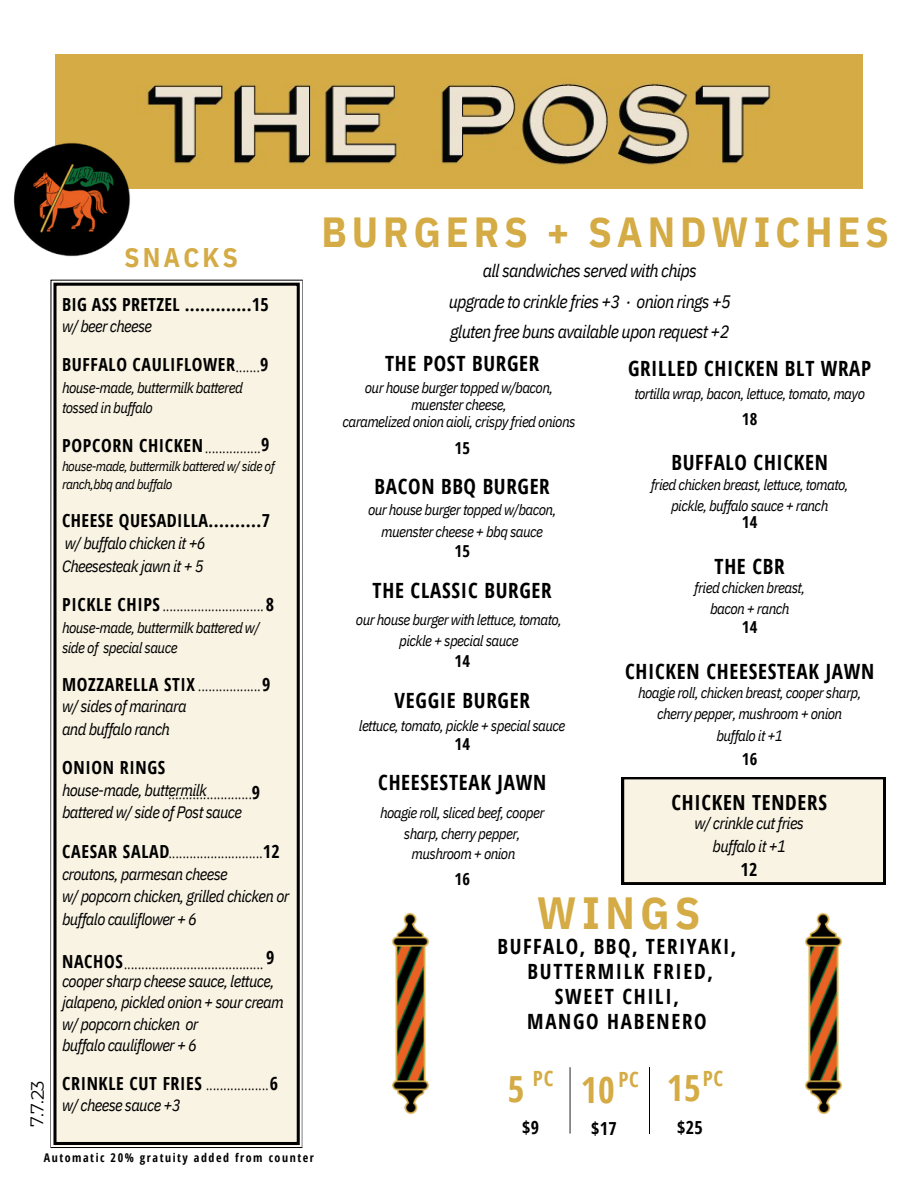
<style>
.page{position:relative;width:918px;height:1188px;background:#fff}
.page>*{position:absolute;margin:0;border:0;box-sizing:border-box;transform-origin:0 0}
.t1{font:700 45px "IBM Plex Sans Cond";letter-spacing:.125em;color:#d4ab44}
.t2{font:700 42px "IBM Plex Sans Cond";letter-spacing:.12em;color:#d4ab44}
.t3{font:700 36px "Open Sans Condensed";color:#d4ab44}
.t4{font:700 27px "IBM Plex Sans Cond";letter-spacing:.12em;color:#d4ab44}
.t5{font:700 21px "Open Sans Condensed";letter-spacing:.035em;color:#000}
.t6{font:700 21px/24.8px "Open Sans Condensed";letter-spacing:.08em;color:#000;text-align:center}
.t7{font:700 21px "Open Sans Condensed";color:#d4ab44}
.t8{font:700 20.85px "Open Sans Condensed";letter-spacing:.035em;color:#000}
.t9{font:300 18px "Open Sans Condensed";color:#000}
.t10{font:700 18px "Open Sans Condensed";letter-spacing:.025em;color:#000}
.t11{font:italic 18px/30.3px "IBM Plex Sans Cond";letter-spacing:-.04em;color:#000;text-align:center}
.t12{font:18px "Montserrat";color:#000}
.t13{font:italic 16.5px/22.5px "IBM Plex Sans Cond";letter-spacing:-.04em;color:#000}
.t14{font:700 16.5px "Open Sans Condensed";letter-spacing:.02em;color:#000}
.t15{font:italic 15px/21.3px "IBM Plex Sans Cond";letter-spacing:-.04em;color:#000;text-align:center}
.t16{font:italic 13.5px/18px "IBM Plex Sans Cond";letter-spacing:-.04em;color:#000}
.t17{font:700 12px "Open Sans Condensed";letter-spacing:.13em;color:#000}
.s1{font-weight:300}
.s2{font-weight:700}
</style>
<div class="page">
<img style="left:55px;top:54px;width:808px;height:135px">
<svg style="left:50px;top:280px;width:253px;height:868px"></svg>
<div style="left:53px;top:283px;width:247px;height:862px;background:#f9f3e3"></div>
<img style="left:13px;top:142px;width:118px;height:115px">
<img style="left:392px;top:912px;width:37px;height:203px">
<img style="left:805px;top:912px;width:37px;height:203px">
<hr style="left:570px;top:1067px;width:1px;height:67px;background:#000">
<hr style="left:649px;top:1067px;width:1px;height:67px;background:#000">
<div style="left:622px;top:777px;width:263px;height:107px;background:#f9f3e3"></div>
<p class="t4" style="left:125px;top:239px;width:115px">SNACKS</p>
<p class="t10" style="left:62px;top:291px;width:208px">BIG ASS PRETZEL .............15</p>
<h4 class="t13" style="left:62px;top:315px;width:92px">w/ beer cheese</h4>
<h6 class="t10" style="left:62px;top:352px;width:208px">BUFFALO CAULIFLOWER<span class="s1">.......</span>9</h6>
<h6 class="t15" style="left:62px;top:377px;width:182px;line-height:20.2px;text-align:left">house-made, buttermilk battered tossed in buffalo</h6>
<h4 class="t9" style="left:62px;top:433px;width:200px"><span class="s2">POPCORN CHICKEN</span>................</h4>
<p class="t10" style="left:261px;top:431px;width:10px">9</p>
<p class="t16" style="left:62px;top:457px;width:214px">house-made, buttermilk battered w/ side of ranch,bbq and buffalo</p>
<p class="t10" style="left:62px;top:508px;width:210px">CHEESE QUESADILLA..........7</p>
<p class="t13" style="left:62px;top:532px;width:145px">w/ buffalo chicken it +6<br>Cheesesteak jawn it + 5</p>
<h4 class="t9" style="left:62px;top:592px;width:213px"><span class="s2">PICKLE CHIPS</span> .............................<span class="s2">8</span></h4>
<p class="t15" style="left:62px;top:617px;width:199px;line-height:20.2px;text-align:left">house-made, buttermilk battered w/ side of special sauce</p>
<h5 class="t9" style="left:62px;top:672px;width:210px"><span class="s2">MOZZARELLA STIX</span> ..................<span class="s2">9</span></h5>
<h5 class="t13" style="left:62px;top:695px;width:126px">w/ sides of marinara and buffalo ranch</h5>
<h3 class="t10" style="left:62px;top:755px;width:104px">ONION RINGS</h3>
<h5 class="t13" style="left:62px;top:778px;width:182px">house-made, buttermilk battered w/ side of Post sauce</h5>
<p class="t9" style="left:168px;top:779px;width:94px">........................<span class="s2">9</span></p>
<h3 class="t9" style="left:62px;top:839px;width:219px"><span class="s2">CAESAR SALAD</span>...........................<span class="s2">12</span></h3>
<p class="t13" style="left:62px;top:862px;width:229px">croutons, parmesan cheese<br>w/ popcorn chicken, grilled chicken or buffalo cauliflower + 6</p>
<p class="t12" style="left:26px;top:1127px;width:48px;rotate:-89deg">7.7.23</p>
<h3 class="t10" style="left:266px;top:945px;width:10px">9</h3>
<p class="t9" style="left:62px;top:949px;width:203px"><span class="s2">NACHOS</span>........................................</p>
<p class="t13" style="left:62px;top:970px;width:223px;line-height:21.3px">cooper sharp cheese sauce, lettuce, jalapeno, pickled onion + sour cream w/ popcorn chicken or<br>buffalo cauliflower + 6</p>
<h4 class="t9" style="left:62px;top:1071px;width:218px"><span class="s2">CRINKLE CUT FRIES</span> ..................<span class="s2">6</span></h4>
<p class="t13" style="left:62px;top:1094px;width:120px">w/ cheese sauce +3</p>
<p class="t17" style="left:44px;top:1149px;width:272px">Automatic 20% gratuity added from counter</p>
<p class="t2" style="left:321px;top:204px;width:569px">BURGERS + SANDWICHES</p>
<p class="t11" style="left:449px;top:255px;width:284px">all sandwiches served with chips<br>upgrade to crinkle fries +3 · onion rings +5 gluten free buns available upon request +2</p>
<p class="t5" style="left:385px;top:348px;width:156px">THE POST BURGER</p>
<p class="t15" style="left:365px;top:379px;width:190px;line-height:16.8px">our house burger topped w/bacon, muenster cheese,</p>
<h4 class="t15" style="left:342px;top:411px;width:235px">caramelized onion aioli, crispy fried onions</h4>
<p class="t14" style="left:454px;top:436px;width:17px">15</p>
<p class="t5" style="left:375px;top:472px;width:177px">BACON BBQ BURGER</p>
<p class="t15" style="left:368px;top:499px;width:190px">our house burger topped w/bacon, muenster cheese + bbq sauce</p>
<h3 class="t14" style="left:454px;top:540px;width:17px">15</h3>
<h3 class="t5" style="left:373px;top:576px;width:181px">THE CLASSIC BURGER</h3>
<p class="t15" style="left:356px;top:608px;width:207px">our house burger with lettuce, tomato,</p>
<p class="t15" style="left:399px;top:630px;width:121px">pickle + special sauce</p>
<h4 class="t14" style="left:454px;top:650px;width:17px">14</h4>
<h3 class="t5" style="left:395px;top:686px;width:137px">VEGGIE BURGER</h3>
<p class="t15" style="left:359px;top:715px;width:208px">lettuce, tomato, pickle + special sauce</p>
<p class="t14" style="left:454px;top:732px;width:17px">14</p>
<h6 class="t5" style="left:378px;top:768px;width:169px">CHEESESTEAK JAWN</h6>
<p class="t15" style="left:380px;top:803px;width:166px;line-height:20.2px">hoagie roll, sliced beef, cooper sharp, cherry pepper,</p>
<p class="t15" style="left:412px;top:843px;width:105px">mushroom + onion</p>
<h3 class="t14" style="left:454px;top:867px;width:17px">16</h3>
<h3 class="t5" style="left:628px;top:354px;width:245px">GRILLED CHICKEN BLT WRAP</h3>
<p class="t15" style="left:634px;top:383px;width:232px">tortilla wrap, bacon, lettuce, tomato, mayo</p>
<p class="t14" style="left:742px;top:407px;width:17px">18</p>
<h3 class="t5" style="left:671px;top:448px;width:158px">BUFFALO CHICKEN</h3>
<h3 class="t15" style="left:651px;top:473px;width:199px">fried chicken breast, lettuce, tomato, pickle, buffalo sauce + ranch</h3>
<h6 class="t14" style="left:742px;top:510px;width:17px">14</h6>
<p class="t5" style="left:715px;top:551px;width:72px">THE CBR</p>
<p class="t15" style="left:694px;top:577px;width:112px">fried chicken breast, bacon + ranch</p>
<p class="t14" style="left:742px;top:616px;width:17px">14</p>
<h3 class="t5" style="left:625px;top:656px;width:251px">CHICKEN CHEESESTEAK JAWN</h3>
<p class="t15" style="left:638px;top:682px;width:225px">hoagie roll, chicken breast, cooper sharp, cherry pepper, mushroom + onion</p>
<p class="t15" style="left:716px;top:725px;width:68px">buffalo it +1</p>
<p class="t14" style="left:742px;top:748px;width:17px">16</p>
<p class="t8" style="left:672px;top:788px;width:157px">CHICKEN TENDERS</p>
<h6 class="t13" style="left:694px;top:812px;width:111px;text-align:center">w/ crinkle cut fries buffalo it +1</h6>
<p class="t10" style="left:741px;top:857px;width:18px">12</p>
<h4 class="t1" style="left:537px;top:883px;width:165px">WINGS</h4>
<h6 class="t6" style="left:498px;top:934px;width:240px">BUFFALO, BBQ, TERIYAKI,<br>BUTTERMILK FRIED,<br>SWEET CHILI,<br>MANGO HABENERO</h6>
<p class="t7" style="left:533px;top:1064px;width:22px">PC</p>
<h4 class="t7" style="left:618px;top:1065px;width:22px">PC</h4>
<p class="t7" style="left:703px;top:1064px;width:22px">PC</p>
<p class="t3" style="left:667px;top:1063px;width:35px">15</p>
<p class="t10" style="left:677px;top:1115px;width:27px">$25</p>
<h4 class="t3" style="left:508px;top:1064px;width:18px">5</h4>
<p class="t3" style="left:581px;top:1064px;width:35px">10</p>
<p class="t10" style="left:591px;top:1116px;width:27px">$17</p>
<h6 class="t10" style="left:522px;top:1115px;width:18px">$9</h6>
</div>
